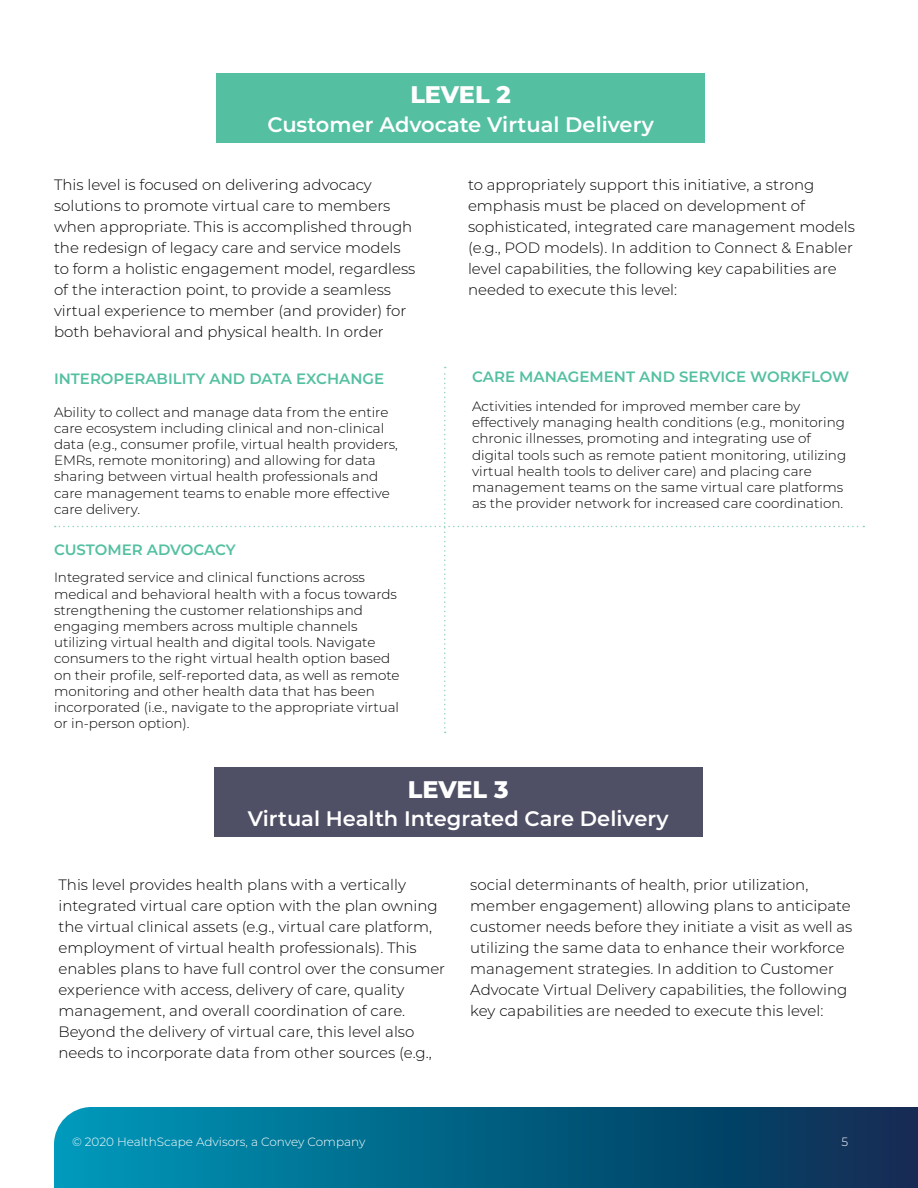
<style>
.page{position:relative;width:918px;height:1188px;background:#fff}
.page>*{position:absolute;margin:0;border:0;box-sizing:border-box;transform-origin:0 0}
.Body_Text_-_Align_Le{font:800 24px "Montserrat";letter-spacing:-.005em;color:#fff}
.Body_Text_-_Align_Le-2{font:600 21px "Montserrat";color:#fff}
.Body_Text_-_Align_Le-3{font:300 15px/21px "Montserrat";color:#000}
.Body_Text_-_Align_Le-4{font:600 15px "Montserrat";color:#54c0a1}
.Body_Text_-_Align_Le-5{font:300 13.5px/16.2px "Montserrat";color:#000}
.t1{font:300 12px "Montserrat";color:#fff}
</style>
<div class="page">
<svg style="left:54px;top:1107px;width:864px;height:81px;background:#046184"></svg>
<div style="left:216px;top:73px;width:488px;height:70px;background:#54c0a1"></div>
<div style="left:214px;top:767px;width:489px;height:70px;background:#4f4f66"></div>
<p class="Body_Text_-_Align_Le" style="left:410px;top:77px;width:102px">LEVEL 2</p>
<p class="Body_Text_-_Align_Le-2" style="left:267px;top:109px;width:388px">Customer Advocate Virtual Delivery</p>
<p class="Body_Text_-_Align_Le-3" style="left:54px;top:173px;width:363px">This level is focused on delivering advocacy solutions to promote virtual care to members when appropriate. This is accomplished through the redesign of legacy care and service models to form a holistic engagement model, regardless of the interaction point, to provide a seamless virtual experience to member (and provider) for both behavioral and physical health. In order</p>
<p class="Body_Text_-_Align_Le-3" style="left:468px;top:173px;width:388px">to appropriately support this initiative, a strong emphasis must be placed on development of sophisticated, integrated care management models (e.g., POD models). In addition to Connect &amp; Enabler level capabilities, the following key capabilities are needed to execute this level:</p>
<p class="Body_Text_-_Align_Le-4" style="left:54px;top:368px;width:332px">INTEROPERABILITY AND DATA EXCHANGE</p>
<p class="Body_Text_-_Align_Le-5" style="left:54px;top:403px;width:345px">Ability to collect and manage data from the entire care ecosystem including clinical and non-clinical data (e.g., consumer profile, virtual health providers, EMRs, remote monitoring) and allowing for data sharing between virtual health professionals and care management teams to enable more effective care delivery.</p>
<p class="Body_Text_-_Align_Le-4" style="left:54px;top:539px;width:183px">CUSTOMER ADVOCACY</p>
<p class="Body_Text_-_Align_Le-5" style="left:54px;top:569px;width:347px">Integrated service and clinical functions across medical and behavioral health with a focus towards strengthening the customer relationships and engaging members across multiple channels utilizing virtual health and digital tools. Navigate consumers to the right virtual health option based on their profile, self-reported data, as well as remote monitoring and other health data that has been incorporated (i.e., navigate to the appropriate virtual or in-person option).</p>
<p class="Body_Text_-_Align_Le-4" style="left:472px;top:366px;width:379px">CARE MANAGEMENT AND SERVICE WORKFLOW</p>
<p class="Body_Text_-_Align_Le-5" style="left:472px;top:398px;width:376px">Activities intended for improved member care by effectively managing health conditions (e.g., monitoring chronic illnesses, promoting and integrating use of digital tools such as remote patient monitoring, utilizing virtual health tools to deliver care) and placing care management teams on the same virtual care platforms as the provider network for increased care coordination.</p>
<p class="Body_Text_-_Align_Le" style="left:408px;top:772px;width:102px">LEVEL 3</p>
<p class="Body_Text_-_Align_Le-2" style="left:248px;top:804px;width:422px">Virtual Health Integrated Care Delivery</p>
<p class="Body_Text_-_Align_Le-3" style="left:58px;top:874px;width:388px">This level provides health plans with a vertically integrated virtual care option with the plan owning the virtual clinical assets (e.g., virtual care platform, employment of virtual health professionals). This enables plans to have full control over the consumer experience with access, delivery of care, quality management, and overall coordination of care.<br>Beyond the delivery of virtual care, this level also needs to incorporate data from other sources (e.g.,</p>
<p class="Body_Text_-_Align_Le-3" style="left:470px;top:874px;width:384px">social determinants of health, prior utilization, member engagement) allowing plans to anticipate customer needs before they initiate a visit as well as utilizing the same data to enhance their workforce management strategies. In addition to Customer Advocate Virtual Delivery capabilities, the following key capabilities are needed to execute this level:</p>
<p class="t1" style="left:72px;top:1133px;width:295px">© 2020 HealthScape Advisors, a Convey Company</p>
<p class="t1" style="left:842px;top:1134px;width:8px">5</p>
</div>
